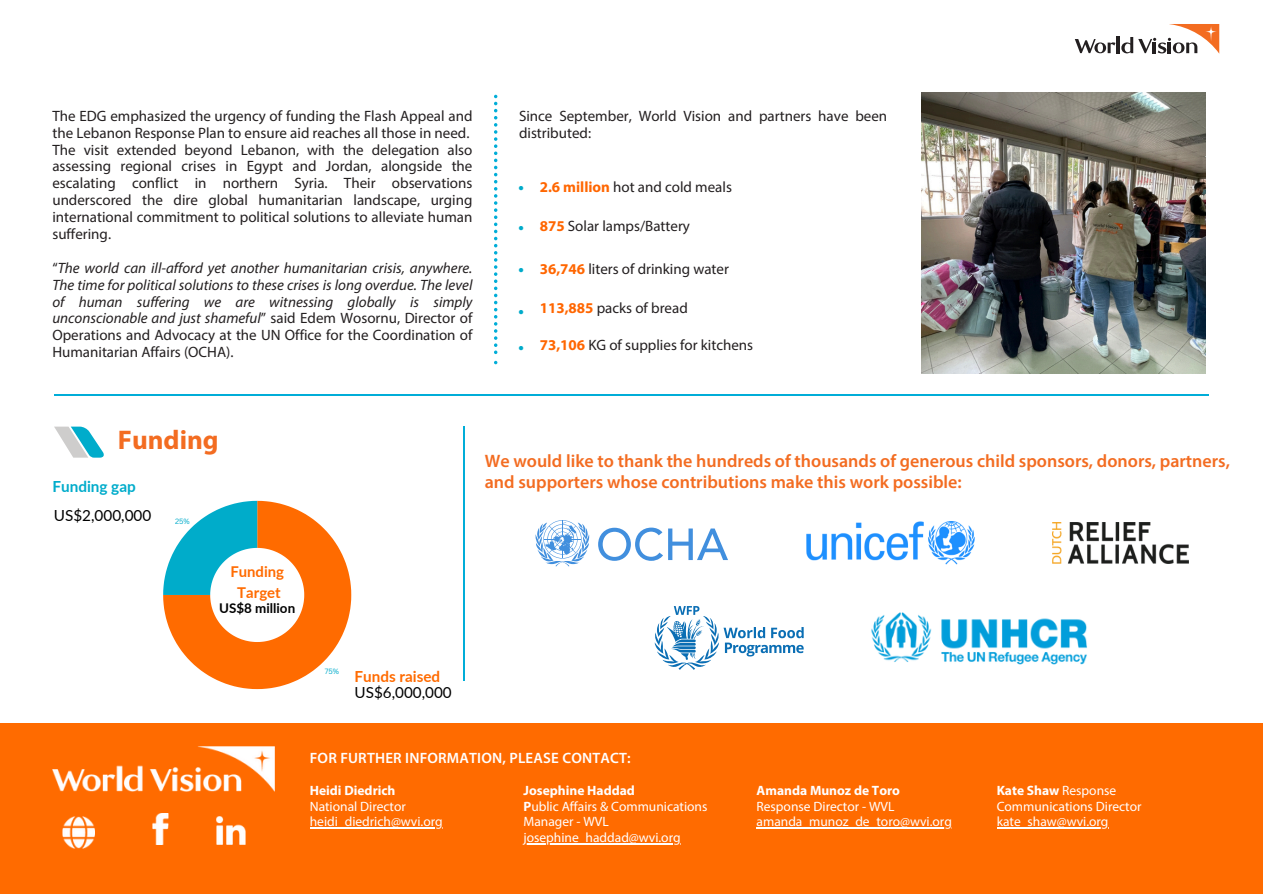
<style>
.page{position:relative;width:1263px;height:894px;background:#fff}
.page>*{position:absolute;margin:0;border:0;box-sizing:border-box;transform-origin:0 0}
.t1{font:700 27px "Myriad Pro";color:#f36c21}
.t2{font:600 18px/21.3px "Myriad Pro";color:#f36c21}
.t3{font:15.3px "Lato";color:#000}
.t4{font:700 15.3px "Lato";color:#ff6b00}
.t5{font:700 15.3px "Lato";color:#00accb}
.t6{font:15px/16.8px "Myriad Pro";color:#231f20}
.t7{font:italic 15px/16.8px "Myriad Pro";color:#231f20;text-align:justify}
.t8{font:600 15px "Myriad Pro";letter-spacing:.01em;color:#fff}
.t9{font:900 15px "Myriad Pro";color:#00abca}
.t10{font:700 14.85px/20.2px "Lato";color:#ff6b00;text-align:center}
.t11{font:13.5px/15.8px "Myriad Pro";color:#fff}
.t12{font:700 13.5px "Myriad Pro";color:#fff}
.t13{font:700 13.35px "Lato";color:#000}
.t14{font:7.5px "Canva Sans";color:#00accb}
.s1{font-style:normal}
.s2{font-weight:700;color:#f60}
.s3{font-weight:700}
</style>
<div class="page">
<svg style="left:494px;top:95px;width:3px;height:269px"></svg>
<hr style="left:54px;top:394px;width:1155px;height:1px;background:#00add8">
<hr style="left:1117px;top:37px;width:3px;height:16px;background:#231f20">
<svg style="left:1075px;top:39px;width:40px;height:14px"></svg>
<svg style="left:1121px;top:24px;width:98px;height:30px"></svg>
<img style="left:921px;top:93px;width:284px;height:280px">
<svg style="left:54px;top:426px;width:50px;height:31px"></svg>
<hr style="left:463px;top:426px;width:2px;height:254px;background:#00add8">
<div style="left:0;top:723px;width:1263px;height:170px;background:#ff6b00"></div>
<img style="left:52px;top:746px;width:222px;height:45px">
<img style="left:153px;top:813px;width:15px;height:31px">
<img style="left:216px;top:816px;width:30px;height:28px">
<img style="left:63px;top:816px;width:31px;height:31px">
<hr style="left:757px;top:827px;width:195px;height:1px;background:#fff">
<hr style="left:997px;top:827px;width:111px;height:1px;background:#fff">
<hr style="left:310px;top:827px;width:133px;height:1px;background:#fff">
<hr style="left:523px;top:843px;width:158px;height:1px;background:#fff">
<svg style="left:163px;top:500px;width:188px;height:189px"></svg>
<svg style="left:598px;top:527px;width:130px;height:33px"></svg>
<svg style="left:535px;top:520px;width:54px;height:46px"></svg>
<img style="left:1052px;top:522px;width:136px;height:41px">
<img style="left:806px;top:521px;width:169px;height:43px">
<svg style="left:654px;top:606px;width:150px;height:63px"></svg>
<img style="left:871px;top:612px;width:216px;height:53px">
<h6 class="t6" style="left:52px;top:108px;width:422px">The EDG emphasized the urgency of funding the Flash Appeal and the Lebanon Response Plan to ensure aid reaches all those in need.<br>The visit extended beyond Lebanon, with the delegation also assessing regional crises in Egypt and Jordan, alongside the escalating conflict in northern Syria. Their observations underscored the dire global humanitarian landscape, urging international commitment to political solutions to alleviate human suffering.</h6>
<h6 class="t7" style="left:52px;top:260px;width:422px"><span class="s1">“</span>The world can ill-afford yet another humanitarian crisis, anywhere.<br>The time for political solutions to these crises is long overdue. The level of human suffering we are witnessing globally is simply unconscionable and just shameful<span class="s1">” said Edem Wosornu, Director of Operations and Advocacy at the UN Office for the Coordination of Humanitarian Affairs (OCHA).</span></h6>
<h2 class="t6" style="left:519px;top:108px;width:370px">Since September, World Vision and partners have been distributed:</h2>
<p class="t9" style="left:518px;top:181px;width:7px">•</p>
<p class="t6" style="left:540px;top:180px;width:194px"><span class="s2">2.6 million</span> hot and cold meals</p>
<p class="t9" style="left:518px;top:220px;width:7px">•</p>
<p class="t6" style="left:540px;top:219px;width:152px"><span class="s2">875</span> Solar lamps/Battery</p>
<p class="t9" style="left:518px;top:262px;width:7px">•</p>
<p class="t6" style="left:540px;top:261px;width:191px"><span class="s2">36,746</span> liters of drinking water</p>
<p class="t9" style="left:518px;top:304px;width:7px">•</p>
<p class="t6" style="left:540px;top:301px;width:150px"><span class="s2">113,885</span> packs of bread</p>
<p class="t9" style="left:518px;top:341px;width:7px">•</p>
<h3 class="t6" style="left:540px;top:338px;width:215px"><span class="s2">73,106</span> KG of supplies for kitchens</h3>
<h6 class="t1" style="left:118px;top:428px;width:102px">Funding</h6>
<p class="t5" style="left:52px;top:476px;width:85px">Funding gap</p>
<h5 class="t3" style="left:54px;top:505px;width:99px">US$2,000,000</h5>
<p class="t14" style="left:175px;top:516px;width:16px">25%</p>
<p class="t10" style="left:230px;top:561px;width:55px">Funding<br>Target</p>
<h5 class="t13" style="left:219px;top:599px;width:78px">US$8 million</h5>
<p class="t14" style="left:325px;top:666px;width:16px">75%</p>
<h4 class="t4" style="left:355px;top:667px;width:87px">Funds raised</h4>
<h4 class="t3" style="left:355px;top:682px;width:99px">US$6,000,000</h4>
<p class="t2" style="left:485px;top:451px;width:747px">We would like to thank the hundreds of thousands of generous child sponsors, donors, partners, and supporters whose contributions make this work possible:</p>
<h6 class="t8" style="left:310px;top:751px;width:322px">FOR FURTHER INFORMATION, PLEASE CONTACT:</h6>
<h6 class="t12" style="left:310px;top:784px;width:87px">Heidi Diedrich</h6>
<p class="t11" style="left:310px;top:799px;width:98px">National Director</p>
<h6 class="t11" style="left:310px;top:815px;width:134px">heidi_diedrich@wvi.org</h6>
<p class="t12" style="left:523px;top:784px;width:113px">Josephine Haddad</p>
<h1 class="t11" style="left:523px;top:799px;width:185px"><span class="s3">P</span>ublic Affairs &amp; Communications<br>Manager - WVL</h1>
<h5 class="t11" style="left:523px;top:830px;width:159px">josephine_haddad@wvi.org</h5>
<p class="t12" style="left:757px;top:784px;width:145px">Amanda Munoz de Toro</p>
<h6 class="t11" style="left:757px;top:799px;width:139px">Response Director - WVL</h6>
<p class="t11" style="left:757px;top:815px;width:197px">amanda_munoz_de_toro@wvi.org</p>
<h6 class="t11" style="left:997px;top:783px;width:146px"><span class="s3">Kate Shaw</span> Response<br>Communications Director</h6>
<p class="t11" style="left:997px;top:815px;width:113px">kate_shaw@wvi.org</p>
</div>
